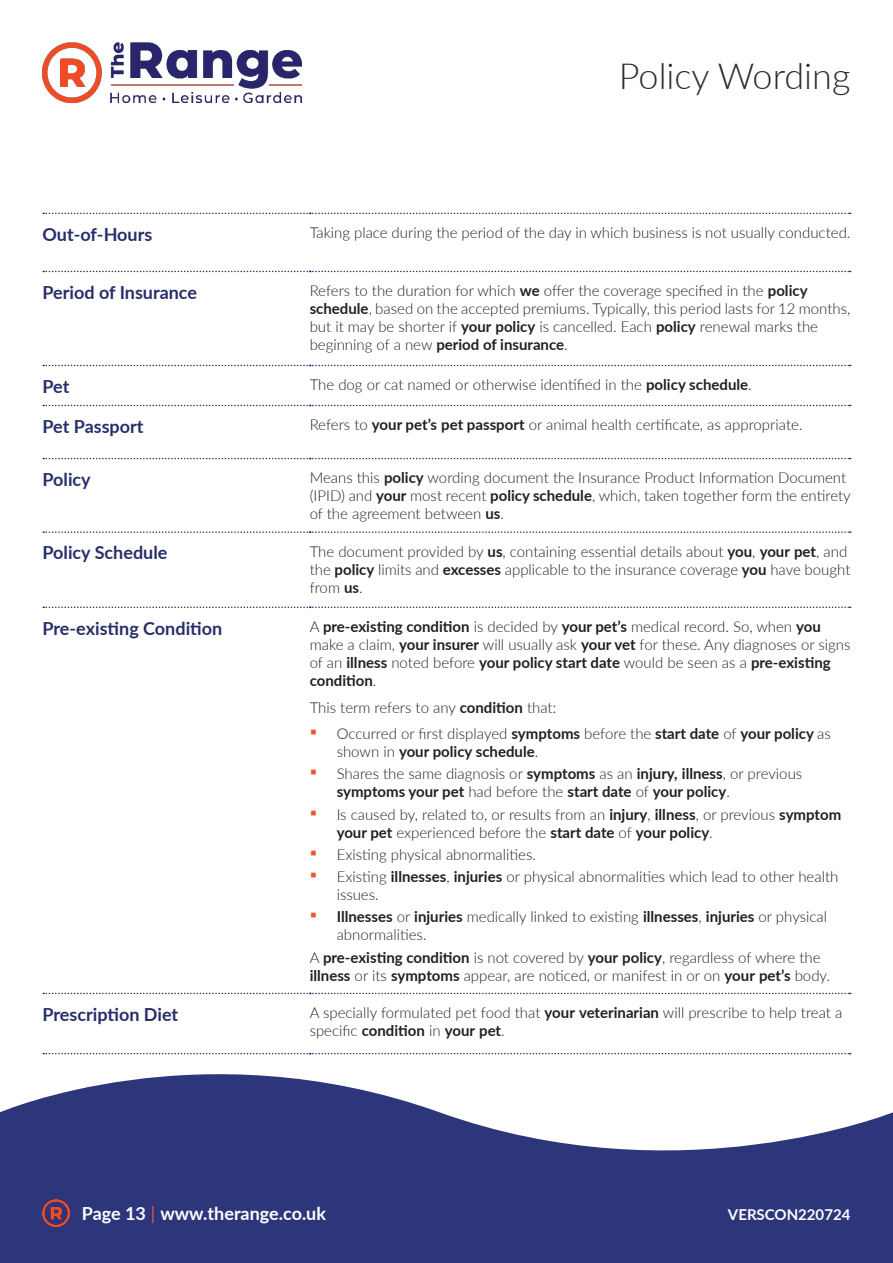
<style>
.page{position:relative;width:893px;height:1263px;background:#fff}
.page>*{position:absolute;margin:0;border:0;box-sizing:border-box;transform-origin:0 0}
.t1{font:300 36px "Lato";color:#292c2f}
.t2{font:700 18px "Lato";color:#272e6a}
.t3{font:700 18px "Lato";color:#fff}
.t4{font:300 15px/18px "Lato";color:#231f20}
.t5{font:700 15px/18px "Lato";color:#231f20}
.t6{font:700 15px "Lato";color:#fff}
.s1{font-weight:700}
.s2{font-family:"Arial";font-weight:400;font-size:21px;color:#f0542e}
.s3{font-weight:300}
.s4{font-weight:400;color:#f0542e}
</style>
<div class="page">
<svg style="left:0;top:1052px;width:893px;height:211px;fill:#2d367a"></svg>
<img style="left:43px;top:1200px;width:26px;height:26px">
<img style="left:43px;top:43px;width:258px;height:59px">
<svg style="left:43px;top:213px;width:808px;height:1px"></svg>
<svg style="left:43px;top:271px;width:808px;height:1px"></svg>
<svg style="left:43px;top:365px;width:808px;height:1px"></svg>
<svg style="left:43px;top:405px;width:808px;height:1px"></svg>
<svg style="left:43px;top:458px;width:808px;height:1px"></svg>
<svg style="left:43px;top:531px;width:808px;height:2px"></svg>
<svg style="left:43px;top:606px;width:808px;height:2px"></svg>
<svg style="left:43px;top:993px;width:808px;height:1px"></svg>
<svg style="left:43px;top:1053px;width:808px;height:1px"></svg>
<h1 class="t1" style="left:619px;top:51px;width:233px">Policy Wording</h1>
<p class="t2" style="left:43px;top:221px;width:111px">Out-of-Hours</p>
<p class="t4" style="left:310px;top:223px;width:542px">Taking place during the period of the day in which business is not usually conducted.</p>
<p class="t2" style="left:43px;top:279px;width:156px">Period of Insurance</p>
<p class="t4" style="left:310px;top:281px;width:542px">Refers to the duration for which <span class="s1">we</span> offer the coverage specified in the <span class="s1">policy schedule</span>, based on the accepted premiums. Typically, this period lasts for 12 months, but it may be shorter if <span class="s1">your policy</span> is cancelled. Each <span class="s1">policy</span> renewal marks the beginning of a new <span class="s1">period of insurance</span>.</p>
<p class="t2" style="left:43px;top:373px;width:28px">Pet</p>
<p class="t4" style="left:310px;top:375px;width:444px">The dog or cat named or otherwise identified in the <span class="s1">policy schedule</span>.</p>
<p class="t2" style="left:43px;top:413px;width:103px">Pet Passport</p>
<p class="t4" style="left:310px;top:415px;width:494px">Refers to <span class="s1">your pet’s pet passport</span> or animal health certificate, as appropriate.</p>
<p class="t2" style="left:43px;top:466px;width:50px">Policy</p>
<p class="t4" style="left:310px;top:468px;width:543px">Means this <span class="s1">policy</span> wording document the Insurance Product Information Document (IPID) and <span class="s1">your</span> most recent <span class="s1">policy schedule</span>, which, taken together form the entirety of the agreement between <span class="s1">us</span>.</p>
<p class="t2" style="left:43px;top:540px;width:126px">Policy Schedule</p>
<p class="t4" style="left:310px;top:542px;width:542px">The document provided by <span class="s1">us</span>, containing essential details about <span class="s1">you</span>, <span class="s1">your pet</span>, and the <span class="s1">policy</span> limits and <span class="s1">excesses</span> applicable to the insurance coverage <span class="s1">you</span> have bought from <span class="s1">us</span>.</p>
<p class="t2" style="left:43px;top:615px;width:181px">Pre-existing Condition</p>
<p class="t4" style="left:310px;top:617px;width:542px">A <span class="s1">pre-existing condition</span> is decided by <span class="s1">your pet’s</span> medical record. So, when <span class="s1">you </span>make a claim, <span class="s1">your insurer</span> will usually ask <span class="s1">your vet</span> for these. Any diagnoses or signs of an <span class="s1">illness</span> noted before <span class="s1">your policy start date</span> would be seen as a <span class="s1">pre-existing condition</span>.</p>
<p class="t4" style="left:310px;top:698px;width:248px">This term refers to any <span class="s1">condition</span> that:</p>
<p class="t4" style="left:337px;top:724px;width:496px;text-indent:-27px"><span class="s2">▪</span> Occurred or first displayed <span class="s1">symptoms</span> before the <span class="s1">start date</span> of <span class="s1">your policy</span> as shown in <span class="s1">your policy schedule</span>.</p>
<p class="t5" style="left:337px;top:764px;width:467px;text-indent:-27px"><span class="s2">▪</span> <span class="s3">Shares the same diagnosis or</span> symptoms <span class="s3">as an</span> injury, illness<span class="s3">, or previous </span>symptoms your pet <span class="s3">had before the</span> start date <span class="s3">of</span> your policy<span class="s3">.</span></p>
<p class="t4" style="left:337px;top:805px;width:506px;text-indent:-27px"><span class="s2">▪</span> Is caused by, related to, or results from an <span class="s1">injury</span>, <span class="s1">illness</span>, or previous <span class="s1">symptom your pet</span> experienced before the <span class="s1">start date</span> of <span class="s1">your policy</span>.</p>
<p class="t4" style="left:310px;top:845px;width:228px"><span class="s2">▪</span> Existing physical abnormalities.</p>
<p class="t4" style="left:337px;top:867px;width:503px;text-indent:-27px"><span class="s2">▪</span> Existing <span class="s1">illnesses</span>, <span class="s1">injuries</span> or physical abnormalities which lead to other health issues.</p>
<p class="t4" style="left:337px;top:907px;width:492px;text-indent:-27px"><span class="s2">▪</span> <span class="s1">Illnesses</span> or <span class="s1">injuries</span> medically linked to existing <span class="s1">illnesses</span>, <span class="s1">injuries</span> or physical abnormalities.</p>
<p class="t4" style="left:310px;top:948px;width:522px">A <span class="s1">pre-existing condition</span> is not covered by <span class="s1">your policy</span>, regardless of where the <span class="s1">illness</span> or its <span class="s1">symptoms</span> appear, are noticed, or manifest in or on <span class="s1">your pet’s</span> body.</p>
<p class="t2" style="left:43px;top:1001px;width:137px">Prescription Diet</p>
<p class="t4" style="left:310px;top:1003px;width:534px">A specially formulated pet food that <span class="s1">your veterinarian</span> will prescribe to help treat a specific <span class="s1">condition</span> in <span class="s1">your pet</span>.</p>
<p class="t3" style="left:82px;top:1201px;width:246px">Page 13 <span class="s4">|</span> www.therange.co.uk</p>
<p class="t6" style="left:728px;top:1204px;width:124px">VERSCON220724</p>
</div>
